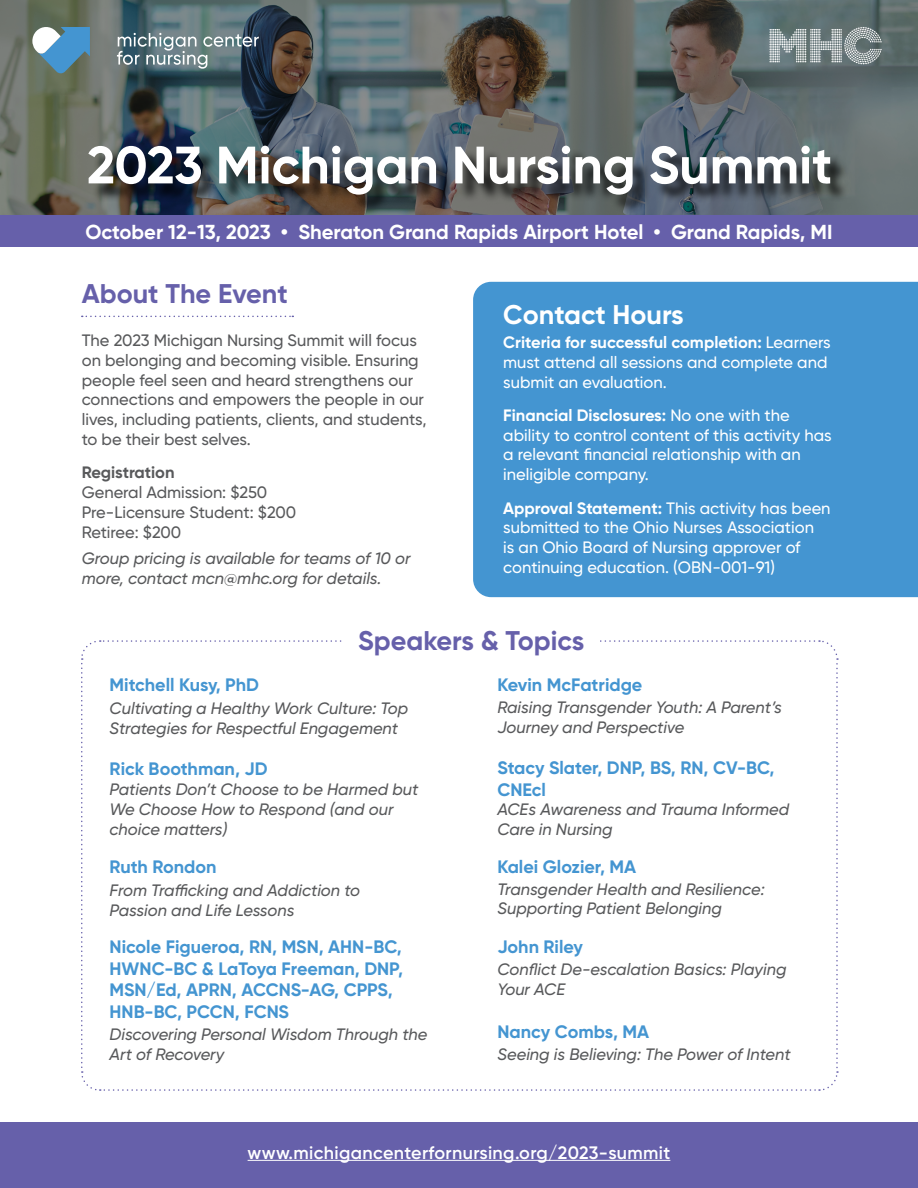
<style>
.page{position:relative;width:918px;height:1188px;background:#fff}
.page>*{position:absolute;margin:0;border:0;box-sizing:border-box;transform-origin:0 0}
.t1{font:700 52.5px "Gilroy";color:#fff}
.t2{font:700 27px "Gilroy";color:#6660aa}
.t3{font:700 27px "Gilroy";color:#fff}
.t4{font:700 20.25px "Gilroy";color:#fff}
.t5{font:700 18px/21.6px "Gilroy";color:#4495d1}
.t6{font:600 18px "Gilroy";letter-spacing:.02em;color:#fff}
.t7{font:italic 500 16.5px/19.8px "Gilroy";color:#58595b}
.t8{font:500 16.5px/19.8px "Gilroy";color:#fff}
.t9{font:500 16.5px/19.8px "Gilroy";color:#58595b}
.t10{font:700 16.5px "Gilroy";letter-spacing:-.005em;color:#58595b}
.s1{font-weight:700}
</style>
<div class="page">
<div style="left:473px;top:282px;width:445px;height:315px;background:#4495d1"></div>
<svg style="left:81px;top:640px;width:758px;height:451px"></svg>
<div style="left:344px;top:621px;width:255px;height:36px;background:#fff"></div>
<svg style="left:82px;top:316px;width:211px;height:1px"></svg>
<svg style="left:0;top:0;width:918px;height:215px;background:#5c6665"></svg>
<div style="left:0;top:215px;width:918px;height:31px;background:#6660aa"></div>
<div style="left:91px;top:149px;width:758px;height:64px;background:#000;opacity:.75"></div>
<svg style="left:32px;top:27px;width:58px;height:46px"></svg>
<svg style="left:117px;top:33px;width:142px;height:36px;background:#72868d"></svg>
<svg style="left:770px;top:27px;width:112px;height:37px;background:#8c9899"></svg>
<div style="left:0;top:1122px;width:918px;height:66px;background:#6660aa"></div>
<hr style="left:248px;top:1160px;width:422px;height:1px;background:#fff">
<h1 class="t1" style="left:87px;top:132px;width:747px">2023 Michigan Nursing Summit</h1>
<p class="t4" style="left:85px;top:219px;width:749px">October 12-13, 2023 • Sheraton Grand Rapids Airport Hotel • Grand Rapids, MI</p>
<h2 class="t2" style="left:82px;top:277px;width:208px">About The Event</h2>
<p class="t9" style="left:82px;top:330px;width:346px">The 2023 Michigan Nursing Summit will focus on belonging and becoming visible. Ensuring people feel seen and heard strengthens our connections and empowers the people in our lives, including patients, clients, and students, to be their best selves.</p>
<p class="t10" style="left:82px;top:462px;width:94px">Registration</p>
<p class="t9" style="left:82px;top:482px;width:216px">General Admission: $250<br>Pre-Licensure Student: $200<br>Retiree: $200</p>
<p class="t7" style="left:82px;top:548px;width:330px">Group pricing is available for teams of 10 or more, contact mcn@mhc.org for details.</p>
<h2 class="t3" style="left:503px;top:298px;width:182px">Contact Hours</h2>
<p class="t8" style="left:503px;top:332px;width:329px"><span class="s1">Criteria for successful completion:</span> Learners must attend all sessions and complete and submit an evaluation.</p>
<p class="t8" style="left:503px;top:405px;width:330px"><span class="s1">Financial Disclosures:</span> No one with the ability to control content of this activity has a relevant financial relationship with an ineligible company.</p>
<p class="t8" style="left:503px;top:498px;width:329px"><span class="s1">Approval Statement:</span> This activity has been submitted to the Ohio Nurses Association<br>is an Ohio Board of Nursing approver of continuing education. (OBN-001-91)</p>
<p class="t5" style="left:110px;top:674px;width:151px">Mitchell Kusy, PhD</p>
<h2 class="t2" style="left:358px;top:624px;width:228px">Speakers &amp; Topics</h2>
<p class="t5" style="left:497px;top:674px;width:146px">Kevin McFatridge</p>
<p class="t7" style="left:110px;top:698px;width:300px">Cultivating a Healthy Work Culture: Top<br>Strategies for Respectful Engagement</p>
<p class="t7" style="left:497px;top:697px;width:286px">Raising Transgender Youth: A Parent’s<br>Journey and Perspective</p>
<p class="t5" style="left:110px;top:758px;width:159px">Rick Boothman, JD</p>
<p class="t7" style="left:110px;top:779px;width:310px">Patients Don’t Choose to be Harmed but<br>We Choose How to Respond (and our choice matters)</p>
<p class="t5" style="left:497px;top:757px;width:279px">Stacy Slater, DNP, BS, RN, CV-BC,<br>CNEcl</p>
<p class="t7" style="left:497px;top:799px;width:293px">ACEs Awareness and Trauma Informed<br>Care in Nursing</p>
<p class="t5" style="left:110px;top:855px;width:108px">Ruth Rondon</p>
<p class="t5" style="left:497px;top:855px;width:140px">Kalei Glozier, MA</p>
<p class="t7" style="left:110px;top:880px;width:252px">From Trafficking and Addiction to<br>Passion and Life Lessons</p>
<p class="t7" style="left:497px;top:879px;width:269px">Transgender Health and Resilience:<br>Supporting Patient Belonging</p>
<p class="t5" style="left:110px;top:936px;width:295px">Nicole Figueroa, RN, MSN, AHN-BC,<br>HWNC-BC &amp; LaToya Freeman, DNP,<br>MSN/Ed, APRN, ACCNS-AG, CPPS,<br>HNB-BC, PCCN, FCNS</p>
<p class="t5" style="left:497px;top:936px;width:87px">John Riley</p>
<p class="t7" style="left:497px;top:959px;width:291px">Conflict De-escalation Basics: Playing<br>Your ACE</p>
<p class="t7" style="left:110px;top:1024px;width:319px">Discovering Personal Wisdom Through the<br>Art of Recovery</p>
<p class="t5" style="left:497px;top:1020px;width:153px">Nancy Combs, MA</p>
<p class="t7" style="left:497px;top:1044px;width:295px">Seeing is Believing: The Power of Intent</p>
<p class="t6" style="left:248px;top:1141px;width:424px">www.michigancenterfornursing.org/2023-summit</p>
</div>
